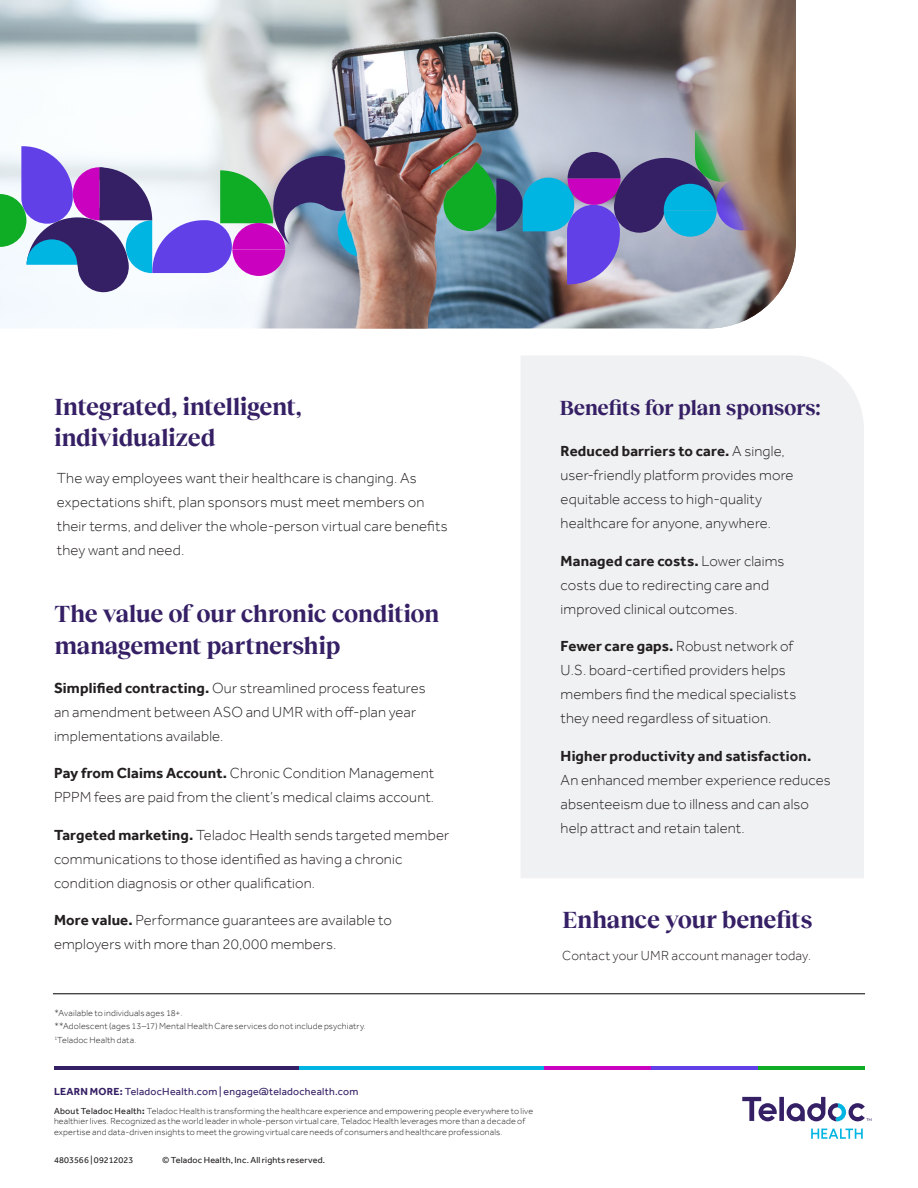
<style>
.page{position:relative;width:918px;height:1188px;background:#fff}
.page>*{position:absolute;margin:0;border:0;box-sizing:border-box;transform-origin:0 0}
.head{font:700 24px/31.5px "Reckless Neue";letter-spacing:-.015em;color:#351f65}
.head-2{font:700 21px "Reckless Neue";letter-spacing:-.015em;color:#351f65}
.t1{font:300 15px/24px "Effra";letter-spacing:.01em;color:#231f20}
.t2{font:300 13.5px "Effra";letter-spacing:.015em;color:#231f20}
.t3{font:10.5px "Effra";letter-spacing:.025em;color:#351f65}
.body_9{font:300 9px/10.5px "Effra";letter-spacing:.02em;color:#231f20}
.t4{font:9px "Effra";letter-spacing:.015em;color:#231f20}
.s1{font-weight:700}
.s2{font-weight:400}
</style>
<div class="page">
<div style="left:521px;top:356px;width:343px;height:522px;background:#f0f1f2"></div>
<hr style="left:54px;top:1066px;width:811px;height:4px;background:#351f65">
<hr style="left:299px;top:1066px;width:566px;height:4px;background:#00b5e2">
<hr style="left:544px;top:1066px;width:321px;height:4px;background:#ca01be">
<hr style="left:651px;top:1066px;width:214px;height:4px;background:#6240e8">
<hr style="left:758px;top:1066px;width:107px;height:4px;background:#0fac26">
<svg style="left:811px;top:1129px;width:52px;height:10px"></svg>
<svg style="left:742px;top:1097px;width:130px;height:24px"></svg>
<hr style="left:53px;top:994px;width:812px;height:1px;background:#000">
<img style="left:0;top:0;width:796px;height:328px">
<img style="left:0;top:130px;width:796px;height:163px">
<p class="head" style="left:54px;top:389px;width:249px">Integrated, intelligent, individualized</p>
<p class="t1" style="left:57px;top:466px;width:393px">The way employees want their healthcare is changing. As expectations shift, plan sponsors must meet members on their terms, and deliver the whole-person virtual care benefits they want and need.</p>
<p class="head" style="left:55px;top:597px;width:386px">The value of our chronic condition management partnership</p>
<p class="t1" style="left:54px;top:676px;width:373px"><span class="s1">Simplified contracting.</span> Our streamlined process features an amendment between ASO and UMR with off-plan year implementations available.</p>
<p class="t1" style="left:54px;top:761px;width:382px"><span class="s1">Pay from Claims Account.</span> Chronic Condition Management<br>PPPM fees are paid from the client’s medical claims account.</p>
<p class="t1" style="left:54px;top:823px;width:397px"><span class="s1">Targeted marketing.</span> Teladoc Health sends targeted member communications to those identified as having a chronic condition diagnosis or other qualification.</p>
<p class="t1" style="left:54px;top:908px;width:339px"><span class="s1">More value.</span> Performance guarantees are available to employers with more than 20,000 members.</p>
<p class="body_9" style="left:55px;top:1008px;width:129px">*Available to individuals ages 18+.</p>
<p class="body_9" style="left:55px;top:1021px;width:313px">**Adolescent (ages 13–17) Mental Health Care services do not include psychiatry.</p>
<p class="body_9" style="left:55px;top:1035px;width:83px"><sup>1</sup>Teladoc Health data.</p>
<p class="t3" style="left:54px;top:1086px;width:306px"><span class="s1">LEARN MORE:</span> TeladocHealth.com | engage@teladochealth.com</p>
<p class="body_9" style="left:54px;top:1105px;width:481px"><span class="s2">About Teladoc Health</span><span class="s1">:</span> Teladoc Health is transforming the healthcare experience and empowering people everywhere to live healthier lives. Recognized as the world leader in whole-person virtual care, Teladoc Health leverages more than a decade of expertise and data-driven insights to meet the growing virtual care needs of consumers and healthcare professionals.</p>
<p class="t4" style="left:54px;top:1154px;width:81px">4803566 | 09212023</p>
<p class="t4" style="left:162px;top:1154px;width:165px">© Teladoc Health, Inc. All rights reserved.</p>
<p class="head-2" style="left:559px;top:392px;width:263px">Benefits for plan sponsors:</p>
<p class="t1" style="left:561px;top:439px;width:234px"><span class="s1">Reduced barriers to care.</span> A single, user-friendly platform provides more equitable access to high-quality healthcare for anyone, anywhere.</p>
<p class="t1" style="left:561px;top:548px;width:225px"><span class="s1">Managed care costs.</span> Lower claims costs due to redirecting care and improved clinical outcomes.</p>
<p class="t1" style="left:561px;top:634px;width:237px"><span class="s1">Fewer care gaps.</span> Robust network of U.S. board-certified providers helps members find the medical specialists they need regardless of situation.</p>
<p class="t1" style="left:561px;top:743px;width:272px"><span class="s1">Higher productivity and satisfaction.<br></span>An enhanced member experience reduces absenteeism due to illness and can also help attract and retain talent.</p>
<p class="head" style="left:562px;top:902px;width:252px">Enhance your benefits</p>
<p class="t2" style="left:562px;top:948px;width:250px">Contact your UMR account manager today.</p>
</div>
